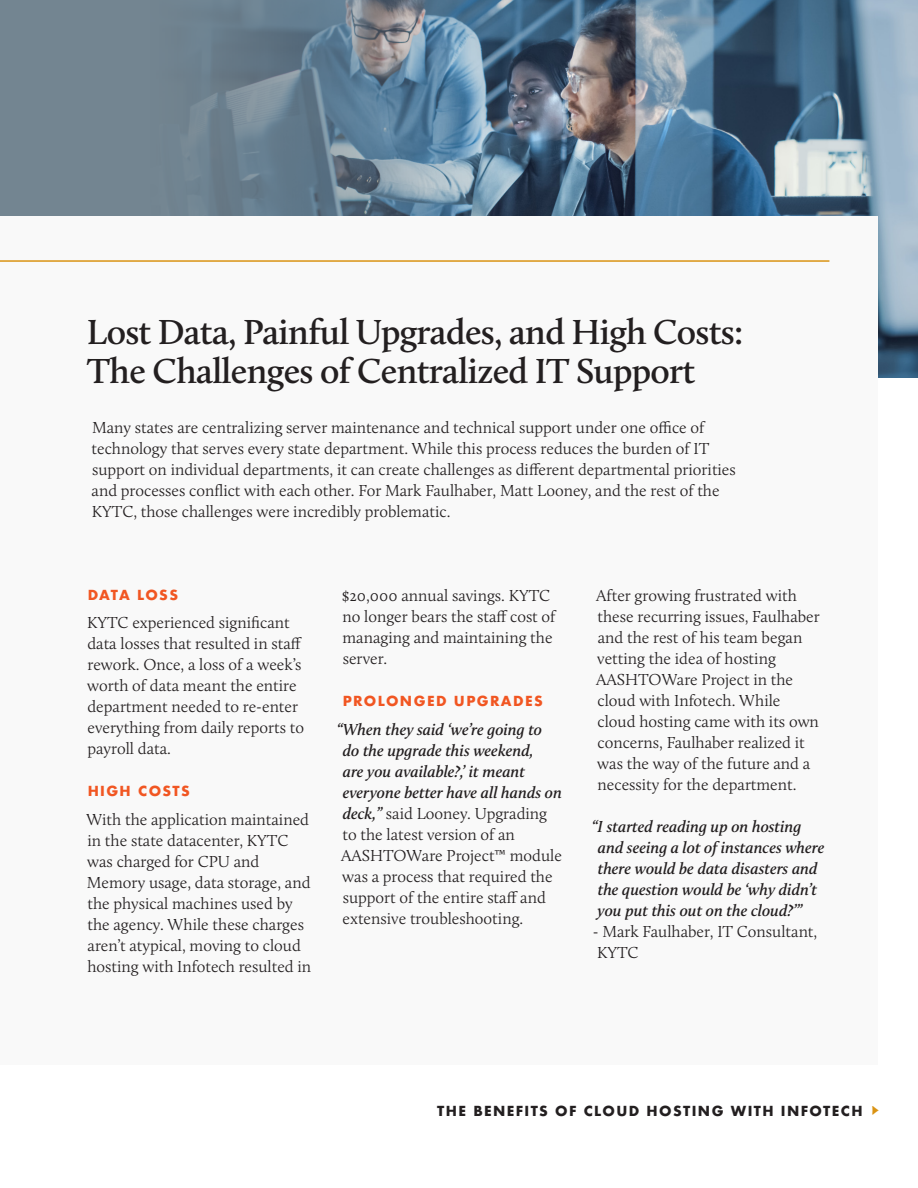
<style>
.page{position:relative;width:918px;height:1188px;background:#fff}
.page>*{position:absolute;margin:0;border:0;box-sizing:border-box;transform-origin:0 0}
.t1{font:600 36px "Calluna";letter-spacing:-.02em;color:#231f20}
.t2{font:300 16.5px/21px "Calluna";color:#231f20}
.t3{font:italic 600 16.5px/21px "Calluna";color:#231f20}
.t4{font:700 13.5px "Futura";letter-spacing:.1em;color:#231f20}
.t5{font:700 13.5px "Futura";letter-spacing:.1em;color:#f15622}
.t6{font:700 13.5px "Futura";letter-spacing:.075em;color:#f15622}
.s1{font-weight:600;font-style:italic}
.s2{font-family:"Calluna";font-weight:300;font-size:16.5px;color:#da9313}
</style>
<div class="page">
<div style="left:0;top:0;width:918px;height:378px;background:#738591"></div>
<img style="left:205px;top:0;width:713px;height:378px">
<div style="left:0;top:216px;width:878px;height:849px;background:#f9f9f9"></div>
<hr style="left:0;top:260px;width:829px;height:2px;background:#da9313">
<p class="t1" style="left:87px;top:310px;width:658px">Lost Data, Painful Upgrades, and High Costs:</p>
<p class="t1" style="left:87px;top:349px;width:610px">The Challenges of Centralized IT Support</p>
<p class="t2" style="left:92px;top:416px;width:646px">Many states are centralizing server maintenance and technical support under one office of technology that serves every state department. While this process reduces the burden of IT support on individual departments, it can create challenges as different departmental priorities and processes conflict with each other. For Mark Faulhaber, Matt Looney, and the rest of the KYTC, those challenges were incredibly problematic.</p>
<p class="t6" style="left:88px;top:585px;width:92px">DATA LOSS</p>
<p class="t2" style="left:87px;top:612px;width:219px">KYTC experienced significant data losses that resulted in staff rework. Once, a loss of a week’s worth of data meant the entire department needed to re-enter everything from daily reports to payroll data.</p>
<p class="t5" style="left:88px;top:782px;width:104px">HIGH COSTS</p>
<p class="t2" style="left:86px;top:809px;width:226px">With the application maintained in the state datacenter, KYTC was charged for CPU and<br>Memory usage, data storage, and the physical machines used by the agency. While these charges aren’t atypical, moving to cloud hosting with Infotech resulted in</p>
<p class="t2" style="left:342px;top:585px;width:215px">$20,000 annual savings. KYTC no longer bears the staff cost of managing and maintaining the server.</p>
<p class="t5" style="left:343px;top:691px;width:202px">PROLONGED UPGRADES</p>
<p class="t2" style="left:337px;top:718px;width:227px"><span class="s1">“When they said ‘we’re going to do the upgrade this weekend,<br>are you available?,’ it meant everyone better have all hands on deck,”</span> said Looney. Upgrading<br>to the latest version of an<br>AASHTOWare Project™ module was a process that required the support of the entire staff and extensive troubleshooting.</p>
<p class="t2" style="left:596px;top:585px;width:225px">After growing frustrated with these recurring issues, Faulhaber and the rest of his team began vetting the idea of hosting<br>AASHTOWare Project in the cloud with Infotech. While cloud hosting came with its own concerns, Faulhaber realized it was the way of the future and a necessity for the department.</p>
<p class="t3" style="left:598px;top:816px;width:228px;text-indent:-6px">“I started reading up on hosting and seeing a lot of instances where there would be data disasters and the question would be ‘why didn’t you put this out on the cloud?’”</p>
<p class="t2" style="left:593px;top:921px;width:226px">- Mark Faulhaber, IT Consultant,<br>KYTC</p>
<p class="t4" style="left:437px;top:1101px;width:445px">THE BENEFITS OF CLOUD HOSTING WITH INFOTECH <span class="s2">►</span></p>
</div>
